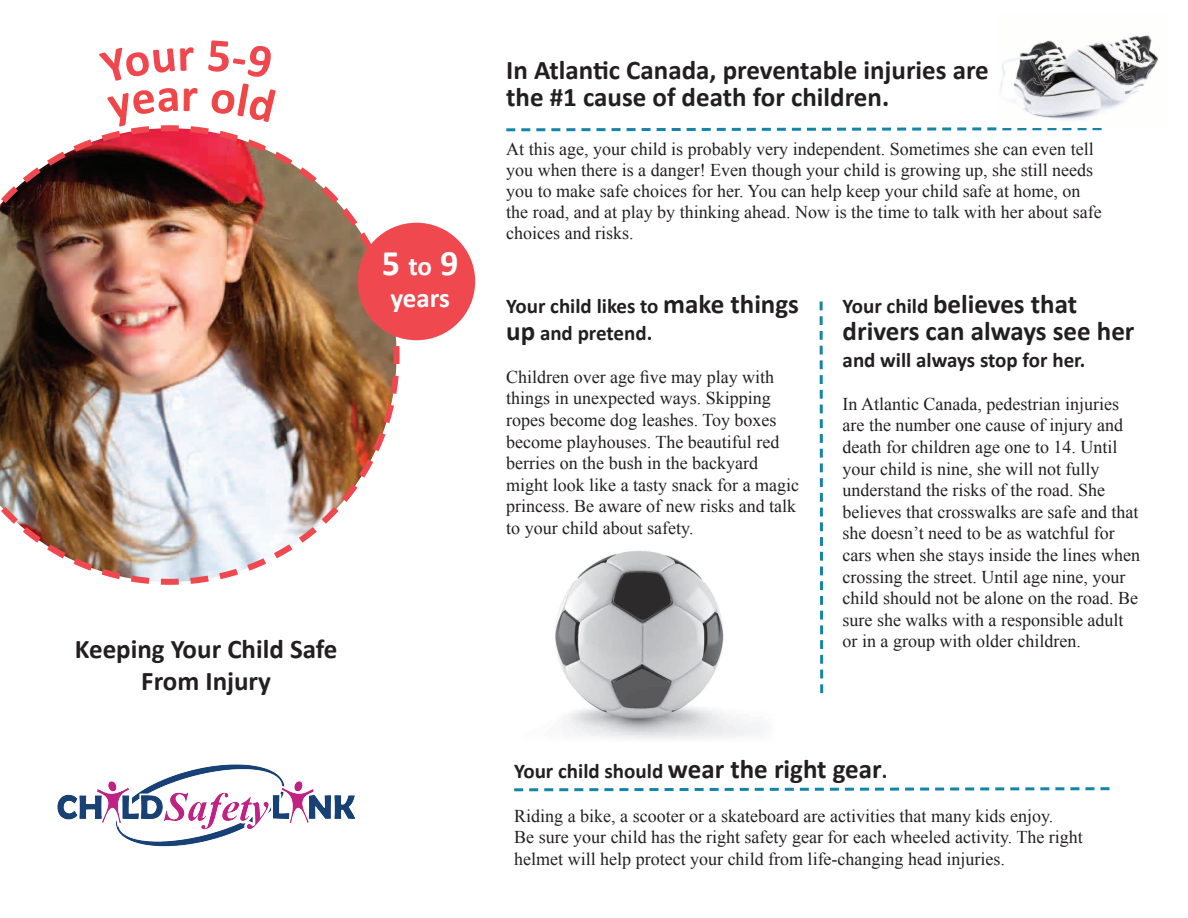
<style>
.page{position:relative;width:1188px;height:918px;background:#fff}
.page>*{position:absolute;margin:0;border:0;box-sizing:border-box;transform-origin:0 0}
.t1{font:700 36px "Calibri";color:#fff}
.t2{font:700 27px/27px "Calibri";color:#231f20}
.t3{font:700 27px "Calibri";letter-spacing:-.005em;color:#fff}
.t4{font:700 21px/27px "Calibri";color:#231f20}
.t5{font:18px/21.6px "Times New Roman";color:#231f20}
.s1{font-size:27px}
.s2{font-size:21px}
</style>
<div class="page">
<img style="left:0;top:127px;width:403px;height:458px">
<div style="left:358px;top:223px;width:117px;height:117px;background:#ef484f;border-radius:50%"></div>
<svg style="left:506px;top:127px;width:596px;height:5px"></svg>
<svg style="left:819px;top:301px;width:5px;height:393px"></svg>
<svg style="left:514px;top:787px;width:596px;height:5px"></svg>
<img style="left:1000px;top:32px;width:159px;height:89px">
<img style="left:555px;top:551px;width:207px;height:188px">
<img style="left:57px;top:764px;width:298px;height:83px">
<img style="left:0;top:125px;width:198px;height:222px">
<h1 class="t1" style="left:382px;top:241px;width:78px">5 <span class="s1">to</span> 9</h1>
<h2 class="t3" style="left:390px;top:282px;width:61px">years</h2>
<h2 class="t2" style="left:75px;top:632px;width:264px;line-height:32.4px;text-align:center">Keeping Your Child Safe<br>From Injury</h2>
<h2 class="t2" style="left:506px;top:56px;width:484px">In Atlantic Canada, preventable injuries are the #1 cause of death for children.</h2>
<p class="t5" style="left:506px;top:138px;width:597px;line-height:21px">At this age, your child is probably very independent. Sometimes she can even tell you when there is a danger! Even though your child is growing up, she still needs you to make safe choices for her. You can help keep your child safe at home, on the road, and at play by thinking ahead. Now is the time to talk with her about safe choices and risks.</p>
<p class="t4" style="left:506px;top:291px;width:294px">Your child likes to <span class="s1">make things up</span> and pretend.</p>
<p class="t5" style="left:506px;top:366px;width:294px">Children over age five may play with things in unexpected ways. Skipping ropes become dog leashes. Toy boxes become playhouses. The beautiful red berries on the bush in the backyard might look like a tasty snack for a magic princess. Be aware of new risks and talk to your child about safety.</p>
<h2 class="t2" style="left:843px;top:289px;width:293px"><span class="s2">Your child</span> believes that drivers can always see her</h2>
<p class="t4" style="left:843px;top:345px;width:244px">and will always stop for her.</p>
<p class="t5" style="left:843px;top:393px;width:299px">In Atlantic Canada, pedestrian injuries are the number one cause of injury and death for children age one to 14. Until your child is nine, she will not fully understand the risks of the road. She believes that crosswalks are safe and that she doesn’t need to be as watchful for cars when she stays inside the lines when crossing the street. Until age nine, your child should not be alone on the road. Be sure she walks with a responsible adult or in a group with older children.</p>
<p class="t4" style="left:514px;top:757px;width:375px">Your child should <span class="s1">wear the right gear</span>.</p>
<p class="t5" style="left:514px;top:804px;width:570px">Riding a bike, a scooter or a skateboard are activities that many kids enjoy.<br>Be sure your child has the right safety gear for each wheeled activity. The right helmet will help protect your child from life-changing head injuries.</p>
</div>
